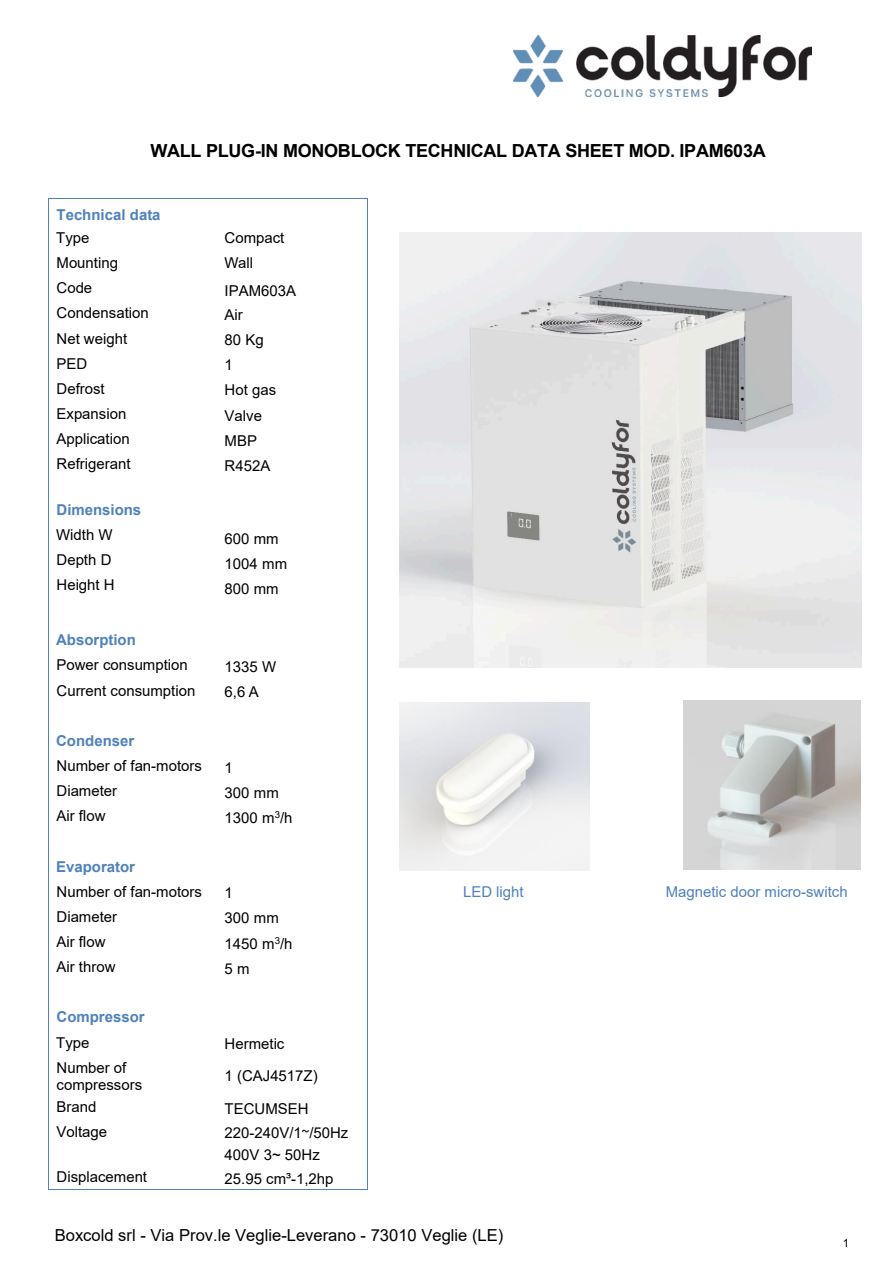
<style>
.page{position:relative;width:894px;height:1264px;background:#fff}
.page>*{position:absolute;margin:0;border:0;box-sizing:border-box;transform-origin:0 0}
.t1{font:700 18px "Arial";letter-spacing:-.015em;color:#000}
.t2{font:16.5px "Arial";color:#000}
.t3{font:15px/17.2px "Arial";color:#000}
.t4{font:700 15px "Arial";color:#4f81bd}
.t5{font:15px "Arial";color:#4f81bd}
.t6{font:11.4px "Arial";color:#000}
.s1{font-family:"Calibri"}
</style>
<div class="page">
<img style="left:513px;top:36px;width:298px;height:60px">
<img style="left:399px;top:702px;width:190px;height:168px">
<img style="left:683px;top:700px;width:177px;height:169px">
<img style="left:400px;top:232px;width:460px;height:435px">
<hr style="left:49px;top:198px;width:167px;height:1px;background:#4f81bd">
<hr style="left:217px;top:198px;width:150px;height:1px;background:#4f81bd">
<svg style="left:48px;top:198px;width:1px;height:855px"></svg>
<svg style="left:367px;top:198px;width:1px;height:855px"></svg>
<hr style="left:48px;top:1053px;width:1px;height:39px;background:#4f81bd">
<hr style="left:367px;top:1053px;width:1px;height:39px;background:#4f81bd">
<svg style="left:48px;top:1092px;width:1px;height:26px"></svg>
<svg style="left:367px;top:1092px;width:1px;height:26px"></svg>
<hr style="left:48px;top:1118px;width:1px;height:45px;background:#4f81bd">
<hr style="left:367px;top:1118px;width:1px;height:45px;background:#4f81bd">
<svg style="left:48px;top:1163px;width:1px;height:26px"></svg>
<hr style="left:49px;top:1188px;width:167px;height:1px;background:#4f81bd">
<hr style="left:217px;top:1188px;width:150px;height:1px;background:#4f81bd">
<svg style="left:367px;top:1163px;width:1px;height:26px"></svg>
<p class="t1" style="left:150px;top:144px;width:616px">WALL PLUG-IN MONOBLOCK TECHNICAL DATA SHEET MOD. IPAM603A</p>
<p class="t4" style="left:57px;top:209px;width:105px">Technical data</p>
<p class="t3" style="left:56px;top:230px;width:35px">Type</p>
<p class="t3" style="left:224px;top:230px;width:61px">Compact</p>
<p class="t3" style="left:57px;top:255px;width:63px">Mounting</p>
<p class="t3" style="left:224px;top:255px;width:30px">Wall</p>
<p class="t3" style="left:57px;top:280px;width:37px">Code</p>
<p class="t3" style="left:224px;top:283px;width:73px">IPAM603A</p>
<p class="t3" style="left:57px;top:306px;width:94px">Condensation</p>
<p class="t3" style="left:224px;top:307px;width:20px">Air</p>
<p class="t3" style="left:57px;top:331px;width:72px">Net weight</p>
<p class="t3" style="left:224px;top:332px;width:41px">80 Kg</p>
<p class="t3" style="left:57px;top:356px;width:32px">PED</p>
<p class="t3" style="left:224px;top:357px;width:10px">1</p>
<p class="t3" style="left:57px;top:381px;width:50px">Defrost</p>
<p class="t3" style="left:224px;top:382px;width:53px">Hot gas</p>
<p class="t3" style="left:57px;top:406px;width:71px">Expansion</p>
<p class="t3" style="left:224px;top:408px;width:39px">Valve</p>
<p class="t3" style="left:57px;top:431px;width:75px">Application</p>
<p class="t3" style="left:224px;top:433px;width:34px">MBP</p>
<p class="t3" style="left:57px;top:456px;width:75px">Refrigerant</p>
<p class="t3" style="left:224px;top:458px;width:47px">R452A</p>
<p class="t4" style="left:57px;top:503px;width:86px">Dimensions</p>
<p class="t3" style="left:56px;top:527px;width:58px">Width W</p>
<p class="t3" style="left:224px;top:531px;width:55px">600 mm</p>
<p class="t3" style="left:57px;top:552px;width:57px">Depth D</p>
<p class="t3" style="left:224px;top:556px;width:64px">1004 mm</p>
<p class="t3" style="left:57px;top:577px;width:60px">Height H</p>
<p class="t3" style="left:224px;top:581px;width:55px">800 mm</p>
<p class="t4" style="left:56px;top:634px;width:81px">Absorption</p>
<p class="t3" style="left:57px;top:657px;width:133px">Power consumption</p>
<p class="t3" style="left:224px;top:659px;width:53px">1335 W</p>
<p class="t3" style="left:57px;top:683px;width:140px">Current consumption</p>
<p class="t3" style="left:224px;top:684px;width:36px">6,6 A</p>
<p class="t4" style="left:56px;top:734px;width:80px">Condenser</p>
<p class="t3" style="left:57px;top:758px;width:147px">Number of fan-motors</p>
<p class="t3" style="left:224px;top:759px;width:10px">1</p>
<p class="t3" style="left:57px;top:783px;width:62px">Diameter</p>
<p class="t3" style="left:224px;top:785px;width:56px">300 mm</p>
<p class="t3" style="left:57px;top:808px;width:50px">Air flow</p>
<p class="t3" style="left:224px;top:810px;width:69px">1300 m<sup>3</sup>/h</p>
<p class="t4" style="left:56px;top:860px;width:80px">Evaporator</p>
<p class="t3" style="left:57px;top:883px;width:147px">Number of fan-motors</p>
<p class="t3" style="left:224px;top:885px;width:10px">1</p>
<p class="t5" style="left:463px;top:885px;width:62px">LED light</p>
<p class="t5" style="left:665px;top:885px;width:183px">Magnetic door micro-switch</p>
<p class="t3" style="left:57px;top:909px;width:62px">Diameter</p>
<p class="t3" style="left:224px;top:910px;width:56px">300 mm</p>
<p class="t3" style="left:57px;top:934px;width:50px">Air flow</p>
<p class="t3" style="left:224px;top:935px;width:69px">1450 m<sup>3</sup>/h</p>
<p class="t3" style="left:57px;top:959px;width:60px">Air throw</p>
<p class="t3" style="left:224px;top:961px;width:26px">5 m</p>
<p class="t4" style="left:57px;top:1011px;width:90px">Compressor</p>
<p class="t3" style="left:56px;top:1034px;width:35px">Type</p>
<p class="t3" style="left:224px;top:1036px;width:61px">Hermetic</p>
<p class="t3" style="left:57px;top:1059px;width:87px">Number of compressors</p>
<p class="t3" style="left:224px;top:1068px;width:94px">1 (CAJ4517Z)</p>
<p class="t3" style="left:57px;top:1099px;width:41px">Brand</p>
<p class="t3" style="left:224px;top:1100px;width:85px">TECUMSEH</p>
<p class="t3" style="left:57px;top:1124px;width:52px">Voltage</p>
<p class="t3" style="left:224px;top:1121px;width:125px;line-height:22.6px">220-240V/1<span class="s1">~</span>/50Hz<br>400V 3~ 50Hz</p>
<p class="t3" style="left:57px;top:1169px;width:92px">Displacement</p>
<p class="t3" style="left:224px;top:1170px;width:110px">25.95 cm³-1,2hp</p>
<p class="t2" style="left:55px;top:1228px;width:450px">Boxcold srl - Via Prov.le Veglie-Leverano - 73010 Veglie (LE)</p>
<p class="t6" style="left:842px;top:1237px;width:8px">1</p>
</div>
